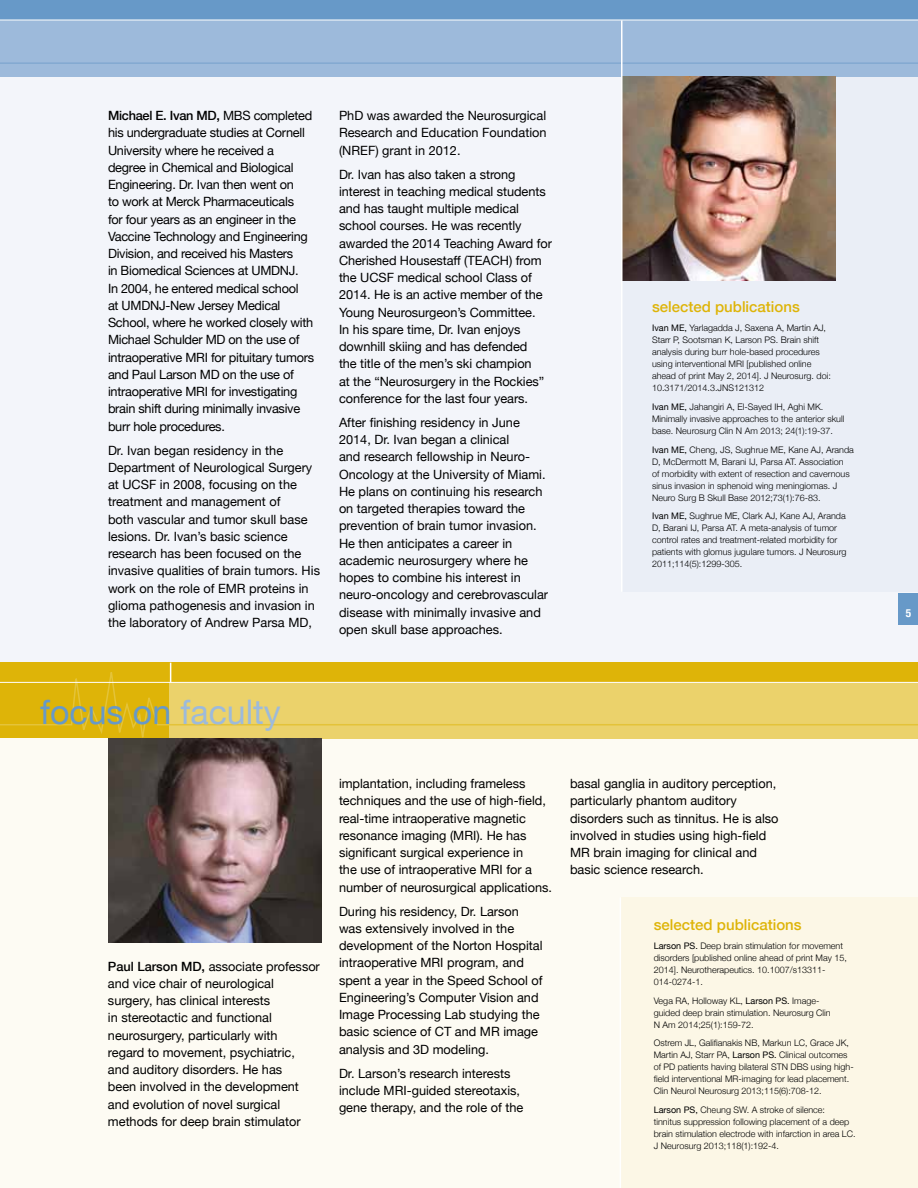
<style>
.page{position:relative;width:918px;height:1188px;background:#f3f5fa}
.page>*{position:absolute;margin:0;border:0;box-sizing:border-box;transform-origin:0 0}
.t1{font:33.9px "Helvetica Neue";color:#6799c8}
.t2{font:500 15px "Helvetica Neue";color:#deb408}
.t3{font:12.75px/17.2px "Helvetica Neue";color:#000}
.t4{font:12.75px/17.2px "Helvetica Neue";letter-spacing:-.02em;color:#000}
.t5{font:700 condensed 11.25px "Helvetica Neue";color:#fff}
.t6{font:300 9px/12px "Helvetica Neue";color:#000}
.s1{font-weight:500}
.s2{font-weight:400}
.s3{color:#9dbadb}
</style>
<div class="page">
<div style="left:0;top:732px;width:918px;height:456px;background:#fdfbf3"></div>
<div style="left:621px;top:897px;width:297px;height:291px;background:#fcf7e6"></div>
<div style="left:621px;top:77px;width:297px;height:515px;background:#eaeef6"></div>
<div style="left:899px;top:593px;width:19px;height:32px;background:#6799c8"></div>
<svg style="left:0;top:0;width:918px;height:77px;background:#8fb1d6"></svg>
<svg style="left:0;top:662px;width:918px;height:85px;background:#e7c950"></svg>
<svg style="left:170px;top:663px;width:1px;height:19px"></svg>
<hr style="left:0;top:682px;width:918px;height:1px;background:#fff">
<img style="left:622px;top:77px;width:214px;height:204px">
<img style="left:108px;top:738px;width:213px;height:204px">
<hr style="left:620px;top:897px;width:1px;height:291px;background:#fff">
<hr style="left:621px;top:20px;width:1px;height:572px;background:#fff">
<p class="t4" style="left:108px;top:106px;width:208px"><span class="s1">Michael E. Ivan MD,</span> MBS completed his undergraduate studies at Cornell University where he received a degree in Chemical and Biological Engineering. Dr. Ivan then went on<br>to work at Merck Pharmaceuticals<br>for four years as an engineer in the Vaccine Technology and Engineering Division, and received his Masters<br>in Biomedical Sciences at UMDNJ.<br>In 2004, he entered medical school<br>at UMDNJ-New Jersey Medical School, where he worked closely with Michael Schulder MD on the use of intraoperative MRI for pituitary tumors and Paul Larson MD on the use of intraoperative MRI for investigating brain shift during minimally invasive burr hole procedures.</p>
<p class="t3" style="left:108px;top:441px;width:214px">Dr. Ivan began residency in the Department of Neurological Surgery at UCSF in 2008, focusing on the treatment and management of<br>both vascular and tumor skull base lesions. Dr. Ivan’s basic science research has been focused on the invasive qualities of brain tumors. His work on the role of EMR proteins in glioma pathogenesis and invasion in the laboratory of Andrew Parsa MD,</p>
<p class="t3" style="left:339px;top:106px;width:209px;text-align:justify">PhD was awarded the Neurosurgical Research and Education Foundation (NREF) grant in 2012.</p>
<p class="t3" style="left:339px;top:165px;width:214px">Dr. Ivan has also taken a strong interest in teaching medical students and has taught multiple medical school courses. He was recently awarded the 2014 Teaching Award for Cherished Housestaff (TEACH) from the UCSF medical school Class of 2014. He is an active member of the Young Neurosurgeon’s Committee.<br>In his spare time, Dr. Ivan enjoys downhill skiing and has defended<br>the title of the men’s ski champion<br>at the “Neurosurgery in the Rockies” conference for the last four years.</p>
<p class="t3" style="left:339px;top:413px;width:211px">After finishing residency in June 2014, Dr. Ivan began a clinical<br>and research fellowship in Neuro-Oncology at the University of Miami.<br>He plans on continuing his research on targeted therapies toward the prevention of brain tumor invasion.<br>He then anticipates a career in academic neurosurgery where he hopes to combine his interest in neuro-oncology and cerebrovascular disease with minimally invasive and open skull base approaches.</p>
<p class="t2" style="left:652px;top:295px;width:149px">selected publications</p>
<p class="t6" style="left:652px;top:321px;width:180px"><span class="s2">Ivan ME,</span> Yarlagadda J, Saxena A, Martin AJ, Starr P, Sootsman K, Larson PS. Brain shift analysis during burr hole-based procedures using interventional MRI [published online ahead of print May 2, 2014]. J Neurosurg. doi:<br>10.3171/2014.3.JNS121312</p>
<p class="t6" style="left:652px;top:400px;width:194px"><span class="s2">Ivan ME,</span> Jahangiri A, El-Sayed IH, Aghi MK.<br>Minimally invasive approaches to the anterior skull base. Neurosurg Clin N Am 2013; 24(1):19-37.</p>
<p class="t6" style="left:652px;top:443px;width:203px"><span class="s2">Ivan ME,</span> Cheng, JS, Sughrue ME, Kane AJ, Aranda D, McDermott M, Barani IJ, Parsa AT. Association<br>of morbidity with extent of resection and cavernous sinus invasion in sphenoid wing meningiomas. J Neuro Surg B Skull Base 2012;73(1):76-83.</p>
<p class="t6" style="left:652px;top:510px;width:196px"><span class="s2">Ivan ME,</span> Sughrue ME, Clark AJ, Kane AJ, Aranda D, Barani IJ, Parsa AT. A meta-analysis of tumor control rates and treatment-related morbidity for patients with glomus jugulare tumors. J Neurosurg 2011;114(5):1299-305.</p>
<h1 class="t1" style="left:40px;top:683px;width:242px">focus on <span class="s3">faculty</span></h1>
<p class="t3" style="left:108px;top:957px;width:213px"><span class="s1">Paul Larson MD,</span> associate professor and vice chair of neurological surgery, has clinical interests<br>in stereotactic and functional neurosurgery, particularly with<br>regard to movement, psychiatric,<br>and auditory disorders. He has<br>been involved in the development and evolution of novel surgical methods for deep brain stimulator</p>
<p class="t3" style="left:339px;top:774px;width:215px">implantation, including frameless techniques and the use of high-field, real-time intraoperative magnetic resonance imaging (MRI). He has significant surgical experience in<br>the use of intraoperative MRI for a number of neurosurgical applications.</p>
<p class="t3" style="left:339px;top:902px;width:205px">During his residency, Dr. Larson was extensively involved in the development of the Norton Hospital intraoperative MRI program, and spent a year in the Speed School of<br>Engineering’s Computer Vision and<br>Image Processing Lab studying the basic science of CT and MR image analysis and 3D modeling.</p>
<p class="t3" style="left:339px;top:1064px;width:186px">Dr. Larson’s research interests include MRI-guided stereotaxis, gene therapy, and the role of the</p>
<p class="t3" style="left:570px;top:774px;width:210px">basal ganglia in auditory perception, particularly phantom auditory disorders such as tinnitus. He is also involved in studies using high-field MR brain imaging for clinical and basic science research.</p>
<p class="t2" style="left:654px;top:913px;width:149px">selected publications</p>
<p class="t6" style="left:654px;top:939px;width:195px"><span class="s2">Larson PS.</span> Deep brain stimulation for movement disorders [published online ahead of print May 15, 2014]. Neurotherapeutics. 10.1007/s13311- 014-0274-1.</p>
<p class="t6" style="left:654px;top:994px;width:178px">Vega RA, Holloway KL, <span class="s2">Larson PS.</span> Image&shy;guided deep brain stimulation. Neurosurg Clin<br>N Am 2014;25(1):159-72.</p>
<p class="t6" style="left:654px;top:1037px;width:201px">Ostrem JL, Galifianakis NB, Markun LC, Grace JK, Martin AJ, Starr PA, <span class="s2">Larson PS.</span> Clinical outcomes of PD patients having bilateral STN DBS using high&shy;field interventional MR-imaging for lead placement.<br>Clin Neurol Neurosurg 2013;115(6):708-12.</p>
<p class="t6" style="left:654px;top:1103px;width:203px"><span class="s2">Larson PS,</span> Cheung SW. A stroke of silence:<br>tinnitus suppression following placement of a deep brain stimulation electrode with infarction in area LC.<br>J Neurosurg 2013;118(1):192-4.</p>
<p class="t5" style="left:906px;top:604px;width:7px">5</p>
</div>
